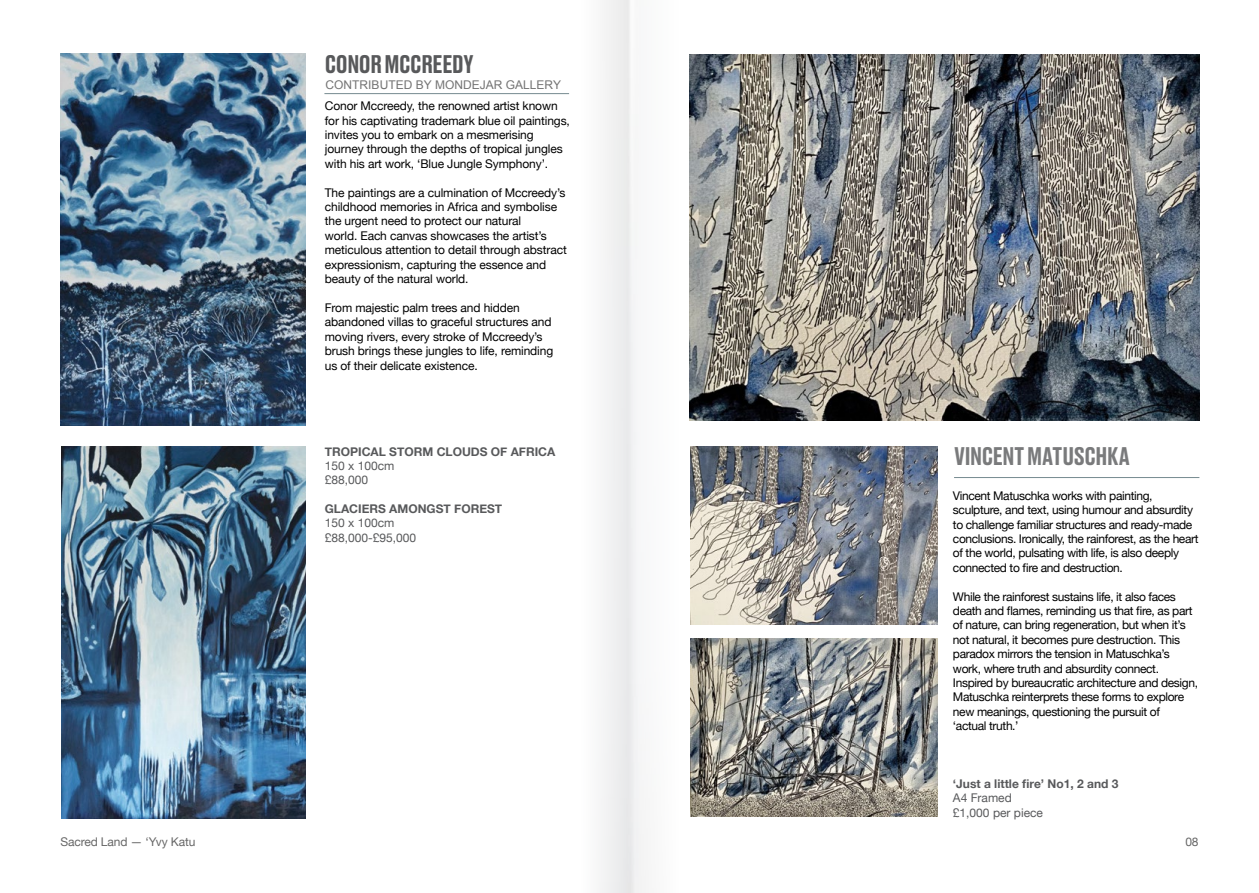
<style>
.page{position:relative;width:1259px;height:893px;background:#fff}
.page>*{position:absolute;margin:0;border:0;box-sizing:border-box;transform-origin:0 0}
.t1{font:500 24px "Druk Text Trial";letter-spacing:-.02em;color:#58595b}
.t2{font:12px/14.4px "Helvetica Neue";letter-spacing:-.01em;color:#000}
.t3{font:12px/14.4px "Helvetica Neue";letter-spacing:-.03em;color:#000}
.t4{font:700 12px "Helvetica Neue";color:#58595b}
.t5{font:12px/14.4px "Helvetica Neue";color:#58595b}
.t6{font:12px "Arial";color:#747474}
</style>
<div class="page">
<img style="left:690px;top:639px;width:247px;height:177px">
<img style="left:690px;top:447px;width:247px;height:177px">
<img style="left:690px;top:54px;width:509px;height:366px">
<hr style="left:954px;top:477px;width:245px;height:1px;background:#768a90">
<img style="left:61px;top:447px;width:245px;height:371px">
<img style="left:60px;top:54px;width:246px;height:371px">
<hr style="left:324px;top:93px;width:245px;height:1px;background:#768a90">
<h1 class="t1" style="left:325px;top:55px;width:150px">CONOR MCCREEDY</h1>
<p class="t2" style="left:325px;top:99px;width:246px">Conor Mccreedy, the renowned artist known for his captivating trademark blue oil paintings, invites you to embark on a mesmerising journey through the depths of tropical jungles with his art work, ‘Blue Jungle Symphony’.</p>
<p class="t2" style="left:325px;top:186px;width:243px">The paintings are a culmination of Mccreedy’s childhood memories in Africa and symbolise the urgent need to protect our natural<br>world. Each canvas showcases the artist’s meticulous attention to detail through abstract expressionism, capturing the essence and beauty of the natural world.</p>
<p class="t2" style="left:325px;top:301px;width:230px">From majestic palm trees and hidden abandoned villas to graceful structures and moving rivers, every stroke of Mccreedy’s brush brings these jungles to life, reminding us of their delicate existence.</p>
<p class="t6" style="left:326px;top:77px;width:237px">CONTRIBUTED BY MONDEJAR GALLERY</p>
<p class="t4" style="left:325px;top:442px;width:232px">TROPICAL STORM CLOUDS OF AFRICA</p>
<p class="t5" style="left:325px;top:459px;width:71px">150 x 100cm £88,000</p>
<p class="t4" style="left:325px;top:499px;width:179px">GLACIERS AMONGST FOREST</p>
<p class="t5" style="left:325px;top:516px;width:93px">150 x 100cm £88,000-£95,000</p>
<h1 class="t1" style="left:954px;top:447px;width:177px">VINCENT MATUSCHKA</h1>
<p class="t3" style="left:953px;top:489px;width:247px">Vincent Matuschka works with painting, sculpture, and text, using humour and absurdity to challenge familiar structures and ready-made conclusions. Ironically, the rainforest, as the heart of the world, pulsating with life, is also deeply connected to fire and destruction.</p>
<p class="t3" style="left:953px;top:590px;width:247px">While the rainforest sustains life, it also faces death and flames, reminding us that fire, as part of nature, can bring regeneration, but when it’s not natural, it becomes pure destruction. This paradox mirrors the tension in Matuschka’s work, where truth and absurdity connect.<br>Inspired by bureaucratic architecture and design, Matuschka reinterprets these forms to explore new meanings, questioning the pursuit of<br>‘actual truth.’</p>
<p class="t4" style="left:953px;top:774px;width:167px">‘Just a little fire’ No1, 2 and 3</p>
<p class="t5" style="left:953px;top:791px;width:92px">A4 Framed £1,000 per piece</p>
<p class="t2" style="left:60px;top:835px;width:136px">Sacred Land — ‘Yvy Katu</p>
<p class="t3" style="left:1185px;top:835px;width:15px">08</p>
</div>
